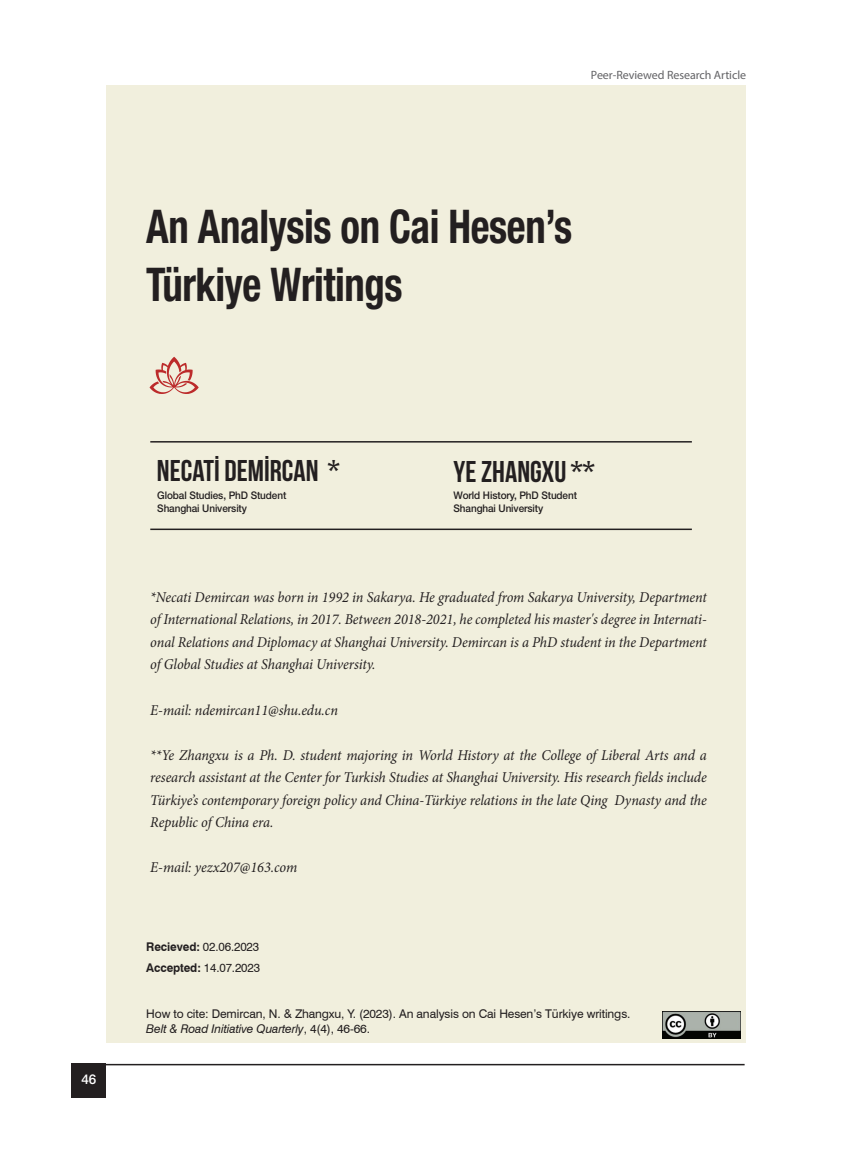
<style>
.page{position:relative;width:851px;height:1149px;background:#fff}
.page>*{position:absolute;margin:0;border:0;box-sizing:border-box;transform-origin:0 0}
.t1{font:700 condensed 46.5px/58.5px "Helvetica Neue LT Pro";letter-spacing:-.01em;color:#231f20;scale:.88 1}
.t2{font:30px "Bebas Neue";color:#231f20}
.t3{font:italic 15px/22.5px "Minion Pro";letter-spacing:-.005em;color:#231f20;text-align:justify;scale:.95 1}
.t4{font:500 13.5px "Helvetica Neue LT Pro";color:#fff}
.t5{font:12px/15px "Swiss 721 BT";letter-spacing:-.01em;color:#231f20}
.t6{font:12px "Myriad Pro";letter-spacing:-.005em;color:#636366}
.t7{font:500 10.5px/13.5px "Helvetica Neue LT Pro";letter-spacing:-.01em;color:#231f20;scale:.95 1}
.s1{font-weight:700}
.s2{font-style:italic}
</style>
<div class="page">
<hr style="left:72px;top:1063px;width:672px;height:1px;background:#231f20">
<div style="left:72px;top:1063px;width:34px;height:34px;background:#231f20"></div>
<div style="left:106px;top:85px;width:640px;height:957px;background:#f1efdd"></div>
<img style="left:662px;top:1011px;width:78px;height:27px">
<hr style="left:150px;top:441px;width:541px;height:1px;background:#231f20">
<hr style="left:150px;top:528px;width:541px;height:2px;background:#231f20">
<svg style="left:149px;top:356px;width:50px;height:38px"></svg>
<p class="t6" style="left:591px;top:68px;width:157px">Peer-Reviewed Research Article</p>
<h1 class="t1" style="left:146px;top:196px;width:485px">An Analysis on Cai Hesen’s<br>Türkiye Writings</h1>
<p class="t4" style="left:81px;top:1070px;width:17px">46</p>
<h2 class="t2" style="left:157px;top:454px;width:184px">NECATİ DEMİRCAN *</h2>
<p class="t7" style="left:157px;top:488px;width:137px">Global Studies, PhD Student<br>Shanghai University</p>
<h2 class="t2" style="left:453px;top:455px;width:142px">YE ZHANGXU **</h2>
<p class="t7" style="left:453px;top:488px;width:131px">World History, PhD Student<br>Shanghai University</p>
<p class="t3" style="left:150px;top:585px;width:587px">*Necati Demircan was born in 1992 in Sakarya. He graduated from Sakarya University, Department of International Relations, in 2017. Between 2018-2021, he completed his master's degree in Internati&shy;onal Relations and Diplomacy at Shanghai University. Demircan is a PhD student in the Department of Global Studies at Shanghai University.</p>
<p class="t3" style="left:150px;top:698px;width:199px">E-mail: ndemircan11@shu.edu.cn</p>
<p class="t3" style="left:150px;top:743px;width:587px">**Ye Zhangxu is a Ph. D. student majoring in World History at the College of Liberal Arts and a research assistant at the Center for Turkish Studies at Shanghai University. His research fields include Türkiye’s contemporary foreign policy and China-Türkiye relations in the late Qing Dynasty and the Republic of China era.</p>
<p class="t3" style="left:150px;top:855px;width:156px">E-mail: yezx207@163.com</p>
<p class="t5" style="left:146px;top:935px;width:115px;line-height:20.7px"><span class="s1">Recieved:</span> 02.06.2023<br><span class="s1">Accepted:</span> 14.07.2023</p>
<p class="t5" style="left:146px;top:1005px;width:485px">How to cite: Demircan, N. &amp; Zhangxu, Y. (2023). An analysis on Cai Hesen’s Türkiye writings.<br><span class="s2">Belt &amp; Road Initiative Quarterly</span>, 4(4), 46-66.</p>
</div>
